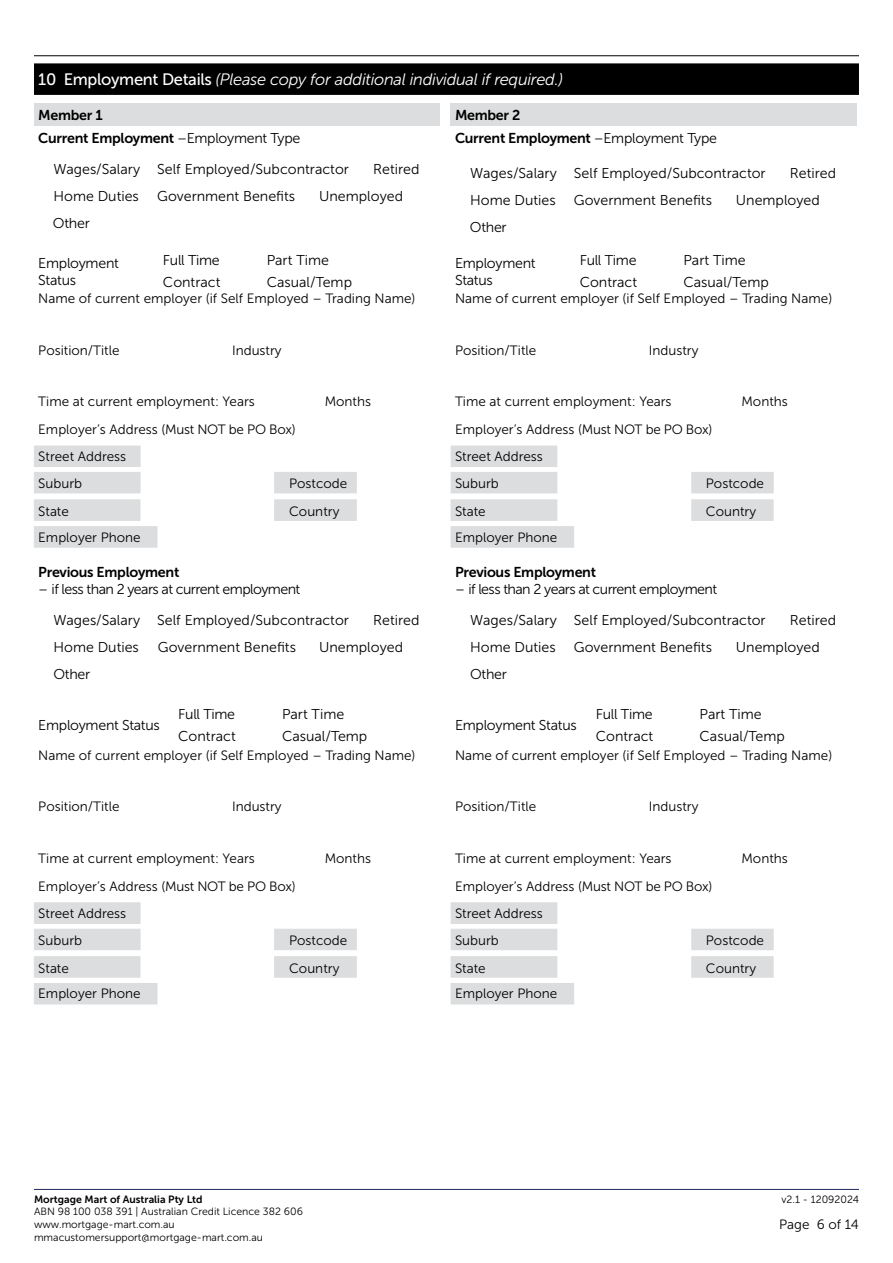
<style>
.page{position:relative;width:893px;height:1263px;background:#fff}
.page>*{position:absolute;margin:0;border:0;box-sizing:border-box;transform-origin:0 0}
.t1{font:italic 16.5px "Museo Sans 300";letter-spacing:-.02em;color:#fff}
.t2{font:14.25px/31px "Museo Sans 300";color:#000}
.t3{font:14.25px/22.6px "Museo Sans 700";letter-spacing:-.02em;color:#000}
.t4{font:14.25px/17.1px "Museo Sans 300";letter-spacing:-.02em;color:#000}
.t5{font:13.5px/26.7px "Museo Sans 300";color:#000}
.t6{font:10.5px/12.6px "Museo Sans 300";color:#000}
.t7{font:10.5px "Museo Sans 700";color:#000}
.s1{font-family:"Museo Sans 500";font-style:normal}
.s2{font-family:"Museo Sans 300"}
</style>
<div class="page">
<hr style="left:34px;top:55px;width:825px;height:1px;background:#000">
<hr style="left:34px;top:1189px;width:825px;height:1px;background:#20285c">
<div style="left:34px;top:446px;width:106px;height:21px;background:#dcddde"></div>
<div style="left:34px;top:902px;width:106px;height:22px;background:#dcddde"></div>
<div style="left:34px;top:472px;width:106px;height:21px;background:#dcddde"></div>
<div style="left:34px;top:929px;width:106px;height:21px;background:#dcddde"></div>
<div style="left:274px;top:472px;width:83px;height:21px;background:#dcddde"></div>
<div style="left:274px;top:929px;width:83px;height:21px;background:#dcddde"></div>
<div style="left:34px;top:499px;width:106px;height:22px;background:#dcddde;border:1px solid #dcddde"></div>
<div style="left:34px;top:956px;width:106px;height:21px;background:#dcddde"></div>
<div style="left:34px;top:526px;width:123px;height:21px;background:#dcddde"></div>
<div style="left:34px;top:983px;width:123px;height:21px;background:#dcddde"></div>
<div style="left:451px;top:526px;width:123px;height:21px;background:#dcddde"></div>
<div style="left:451px;top:983px;width:123px;height:21px;background:#dcddde"></div>
<div style="left:274px;top:499px;width:83px;height:22px;background:#dcddde;border:1px solid #dcddde"></div>
<div style="left:274px;top:956px;width:83px;height:21px;background:#dcddde"></div>
<div style="left:451px;top:446px;width:106px;height:21px;background:#dcddde"></div>
<div style="left:451px;top:902px;width:106px;height:22px;background:#dcddde"></div>
<div style="left:451px;top:472px;width:106px;height:21px;background:#dcddde"></div>
<div style="left:451px;top:929px;width:106px;height:21px;background:#dcddde"></div>
<div style="left:691px;top:472px;width:82px;height:21px;background:#dcddde"></div>
<div style="left:691px;top:929px;width:82px;height:21px;background:#dcddde"></div>
<div style="left:451px;top:499px;width:106px;height:22px;background:#dcddde;border:1px solid #dcddde"></div>
<div style="left:451px;top:956px;width:106px;height:21px;background:#dcddde"></div>
<div style="left:691px;top:499px;width:82px;height:22px;background:#dcddde;border:1px solid #dcddde"></div>
<div style="left:691px;top:956px;width:82px;height:21px;background:#dcddde"></div>
<div style="left:34px;top:63px;width:825px;height:32px;background:#000"></div>
<div style="left:34px;top:103px;width:405px;height:23px;background:#dcddde"></div>
<div style="left:451px;top:103px;width:406px;height:23px;background:#dcddde"></div>
<p class="t1" style="left:38px;top:70px;width:526px"><span class="s1">10 Employment Details</span> (Please copy for additional individual if required.)</p>
<p class="t3" style="left:38px;top:104px;width:264px">Member 1<br>Current Employment <span class="s2">–Employment Type</span></p>
<p class="t2" style="left:53px;top:154px;width:297px">Wages/Salary Self Employed/Subcontractor</p>
<p class="t2" style="left:373px;top:154px;width:48px">Retired</p>
<p class="t2" style="left:53px;top:181px;width:87px">Home Duties</p>
<p class="t2" style="left:157px;top:181px;width:140px">Government Benefits</p>
<p class="t2" style="left:319px;top:181px;width:85px">Unemployed</p>
<p class="t2" style="left:53px;top:208px;width:38px">Other</p>
<p class="t4" style="left:38px;top:254px;width:82px">Employment<br>Status</p>
<p class="t4" style="left:163px;top:251px;width:58px">Full Time</p>
<p class="t2" style="left:267px;top:245px;width:64px">Part Time</p>
<p class="t3" style="left:455px;top:104px;width:264px">Member 2<br>Current Employment <span class="s2">–Employment Type</span></p>
<p class="t2" style="left:470px;top:158px;width:297px">Wages/Salary Self Employed/Subcontractor</p>
<p class="t2" style="left:790px;top:158px;width:48px">Retired</p>
<p class="t2" style="left:470px;top:185px;width:87px">Home Duties</p>
<p class="t2" style="left:574px;top:185px;width:140px">Government Benefits</p>
<p class="t2" style="left:736px;top:185px;width:85px">Unemployed</p>
<p class="t2" style="left:470px;top:212px;width:38px">Other</p>
<p class="t4" style="left:455px;top:254px;width:82px">Employment<br>Status</p>
<p class="t4" style="left:580px;top:251px;width:58px">Full Time</p>
<p class="t2" style="left:683px;top:245px;width:64px">Part Time</p>
<p class="t2" style="left:163px;top:267px;width:59px">Contract</p>
<p class="t2" style="left:267px;top:267px;width:87px">Casual/Temp</p>
<p class="t5" style="left:38px;top:285px;width:379px">Name of current employer (if Self Employed – Trading Name)</p>
<p class="t5" style="left:38px;top:337px;width:83px">Position/Title</p>
<p class="t5" style="left:232px;top:337px;width:51px">Industry</p>
<p class="t5" style="left:38px;top:388px;width:218px">Time at current employment: Years</p>
<p class="t5" style="left:325px;top:388px;width:48px">Months</p>
<p class="t5" style="left:38px;top:416px;width:259px">Employer’s Address (Must NOT be PO Box)<br>Street Address<br>Suburb</p>
<p class="t2" style="left:580px;top:267px;width:59px">Contract</p>
<p class="t2" style="left:683px;top:267px;width:87px">Casual/Temp</p>
<p class="t5" style="left:455px;top:285px;width:379px">Name of current employer (if Self Employed – Trading Name)</p>
<p class="t5" style="left:455px;top:337px;width:83px">Position/Title</p>
<p class="t5" style="left:649px;top:337px;width:51px">Industry</p>
<p class="t5" style="left:455px;top:388px;width:218px">Time at current employment: Years</p>
<p class="t5" style="left:741px;top:388px;width:48px">Months</p>
<p class="t5" style="left:455px;top:416px;width:259px">Employer’s Address (Must NOT be PO Box)<br>Street Address<br>Suburb</p>
<p class="t5" style="left:289px;top:470px;width:60px">Postcode</p>
<p class="t5" style="left:706px;top:470px;width:60px">Postcode</p>
<p class="t5" style="left:38px;top:498px;width:32px">State</p>
<p class="t5" style="left:289px;top:498px;width:52px">Country</p>
<p class="t5" style="left:38px;top:524px;width:104px">Employer Phone</p>
<p class="t5" style="left:455px;top:498px;width:32px">State</p>
<p class="t5" style="left:706px;top:498px;width:52px">Country</p>
<p class="t5" style="left:455px;top:524px;width:104px">Employer Phone</p>
<p class="t3" style="left:38px;top:561px;width:143px">Previous Employment</p>
<p class="t2" style="left:53px;top:574px;width:297px;text-indent:-15px">– if less than 2 years at current employment<br>Wages/Salary Self Employed/Subcontractor</p>
<p class="t2" style="left:373px;top:605px;width:48px">Retired</p>
<p class="t3" style="left:455px;top:561px;width:143px">Previous Employment</p>
<p class="t2" style="left:470px;top:574px;width:297px;text-indent:-15px">– if less than 2 years at current employment<br>Wages/Salary Self Employed/Subcontractor</p>
<p class="t2" style="left:790px;top:605px;width:48px">Retired</p>
<p class="t2" style="left:53px;top:632px;width:87px">Home Duties</p>
<p class="t2" style="left:158px;top:632px;width:140px">Government Benefits</p>
<p class="t2" style="left:319px;top:632px;width:85px">Unemployed</p>
<p class="t2" style="left:53px;top:659px;width:38px">Other</p>
<p class="t2" style="left:470px;top:632px;width:87px">Home Duties</p>
<p class="t2" style="left:574px;top:632px;width:140px">Government Benefits</p>
<p class="t2" style="left:736px;top:632px;width:85px">Unemployed</p>
<p class="t2" style="left:470px;top:659px;width:38px">Other</p>
<p class="t4" style="left:178px;top:705px;width:58px">Full Time</p>
<p class="t2" style="left:282px;top:698px;width:64px">Part Time</p>
<p class="t2" style="left:178px;top:721px;width:59px">Contract</p>
<p class="t2" style="left:282px;top:721px;width:87px">Casual/Temp</p>
<p class="t5" style="left:38px;top:742px;width:379px">Name of current employer (if Self Employed – Trading Name)</p>
<p class="t5" style="left:38px;top:793px;width:83px">Position/Title</p>
<p class="t5" style="left:232px;top:793px;width:51px">Industry</p>
<p class="t5" style="left:38px;top:845px;width:218px">Time at current employment: Years</p>
<p class="t5" style="left:325px;top:845px;width:48px">Months</p>
<p class="t5" style="left:38px;top:873px;width:259px">Employer’s Address (Must NOT be PO Box)<br>Street Address<br>Suburb</p>
<p class="t4" style="left:38px;top:717px;width:123px">Employment Status</p>
<p class="t5" style="left:289px;top:927px;width:60px">Postcode</p>
<p class="t4" style="left:596px;top:705px;width:58px">Full Time</p>
<p class="t2" style="left:700px;top:698px;width:64px">Part Time</p>
<p class="t2" style="left:596px;top:721px;width:59px">Contract</p>
<p class="t2" style="left:700px;top:721px;width:87px">Casual/Temp</p>
<p class="t5" style="left:455px;top:742px;width:379px">Name of current employer (if Self Employed – Trading Name)</p>
<p class="t5" style="left:455px;top:793px;width:83px">Position/Title</p>
<p class="t5" style="left:649px;top:793px;width:51px">Industry</p>
<p class="t5" style="left:455px;top:845px;width:218px">Time at current employment: Years</p>
<p class="t5" style="left:741px;top:845px;width:48px">Months</p>
<p class="t5" style="left:455px;top:873px;width:259px">Employer’s Address (Must NOT be PO Box)<br>Street Address<br>Suburb</p>
<p class="t4" style="left:455px;top:717px;width:123px">Employment Status</p>
<p class="t5" style="left:706px;top:927px;width:60px">Postcode</p>
<p class="t5" style="left:38px;top:955px;width:32px">State</p>
<p class="t5" style="left:289px;top:955px;width:52px">Country</p>
<p class="t5" style="left:38px;top:980px;width:104px">Employer Phone</p>
<p class="t5" style="left:455px;top:955px;width:32px">State</p>
<p class="t5" style="left:706px;top:955px;width:52px">Country</p>
<p class="t5" style="left:455px;top:980px;width:104px">Employer Phone</p>
<p class="t7" style="left:34px;top:1193px;width:170px">Mortgage Mart of Australia Pty Ltd</p>
<p class="t6" style="left:781px;top:1193px;width:79px">v2.1 - 12092024</p>
<p class="t6" style="left:34px;top:1205px;width:270px">ABN 98 100 038 391 | Australian Credit Licence 382 606 www.mortgage-mart.com.au mmacustomersupport@mortgage-mart.com.au</p>
<p class="t5" style="left:779px;top:1211px;width:81px">Page 6 of 14</p>
</div>
